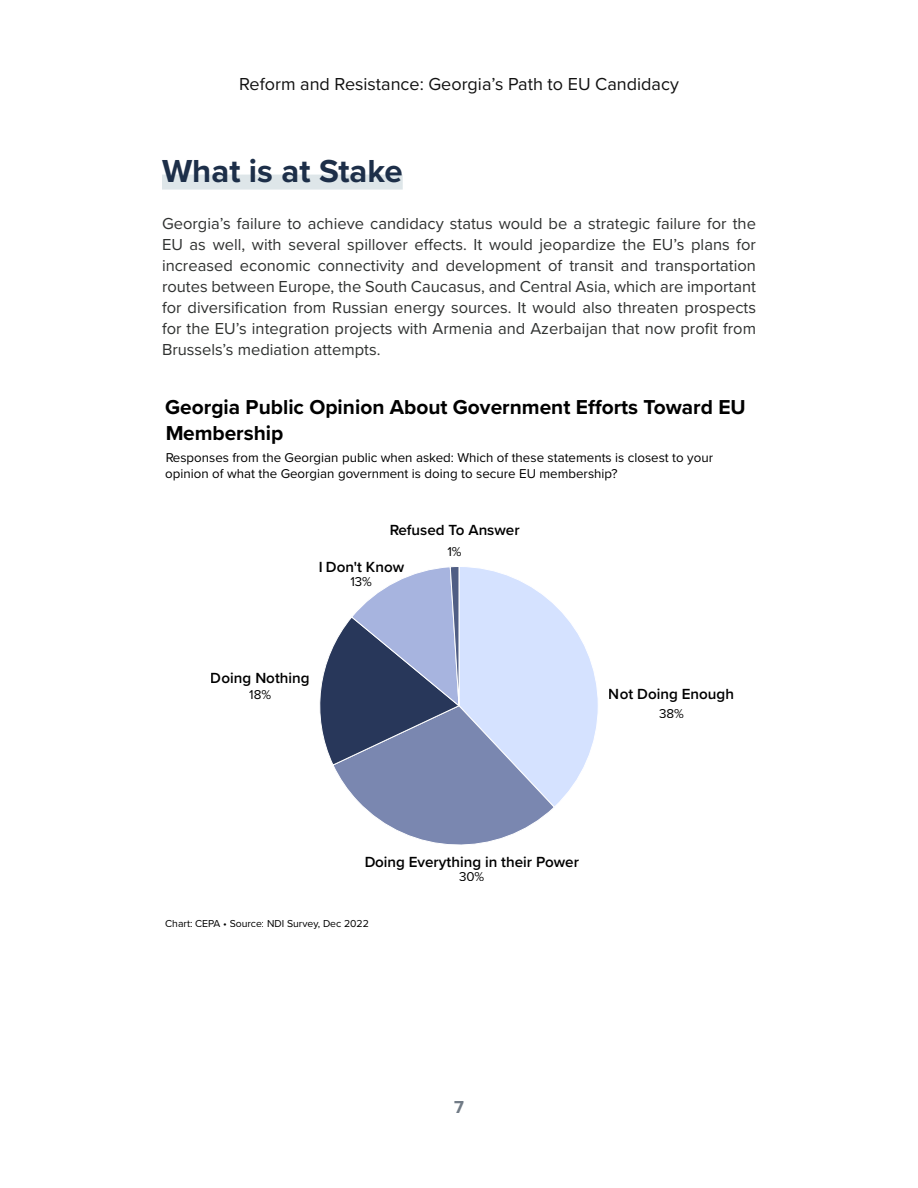
<style>
.page{position:relative;width:918px;height:1188px;background:#fff}
.page>*{position:absolute;margin:0;border:0;box-sizing:border-box;transform-origin:0 0}
.t1{font:700 33px "Proxima Nova";color:#1d2f49}
.t2{font:700 20.85px/25.7px "Proxima Nova";color:#000}
.t3{font:18px "Proxima Nova";color:#121212}
.t4{font:700 18px "Proxima Nova";color:#717b86}
.t5{font:16.5px/21px "Proxima Nova";color:#303231;text-align:justify}
.t6{font:600 15.15px "Proxima Nova";color:#000}
.t7{font:13.35px/16.2px "Proxima Nova";color:#000}
.t8{font:10.5px "Proxima Nova";color:#000}
</style>
<div class="page">
<div style="left:162px;top:175px;width:241px;height:15px;background:#dee6e9"></div>
<svg style="left:319px;top:566px;width:279px;height:279px"></svg>
<p class="t3" style="left:239px;top:71px;width:441px">Reform and Resistance: Georgia’s Path to EU Candidacy</p>
<h1 class="t1" style="left:162px;top:146px;width:242px">What is at Stake</h1>
<p class="t5" style="left:162px;top:213px;width:596px">Georgia’s failure to achieve candidacy status would be a strategic failure for the EU as well, with several spillover effects. It would jeopardize the EU’s plans for increased economic connectivity and development of transit and transportation routes between Europe, the South Caucasus, and Central Asia, which are important for diversification from Russian energy sources. It would also threaten prospects for the EU’s integration projects with Armenia and Azerbaijan that now profit from Brussels’s mediation attempts.</p>
<p class="t2" style="left:165px;top:394px;width:582px">Georgia Public Opinion About Government E orts Toward EU<br>Membership</p>
<p class="t7" style="left:165px;top:449px;width:549px">Responses from the Georgian public when asked: Which of these statements is closest to your opinion of what the Georgian government is doing to secure EU membership?</p>
<p class="t6" style="left:389px;top:519px;width:132px">Refused To Answer</p>
<p class="t6" style="left:318px;top:556px;width:88px">I Don't Know</p>
<p class="t7" style="left:350px;top:573px;width:23px">13%</p>
<p class="t6" style="left:211px;top:666px;width:100px">Doing Nothing</p>
<p class="t7" style="left:249px;top:686px;width:23px">18%</p>
<p class="t7" style="left:447px;top:543px;width:16px">1%</p>
<p class="t6" style="left:609px;top:683px;width:127px">Not Doing Enough</p>
<p class="t7" style="left:659px;top:705px;width:26px">38%</p>
<p class="t6" style="left:364px;top:850px;width:216px">Doing Everything in their Power</p>
<p class="t8" style="left:165px;top:916px;width:205px">Chart: CEPA • Source: NDI Survey, Dec 2022</p>
<p class="t7" style="left:459px;top:868px;width:27px">30%</p>
<p class="t4" style="left:454px;top:1094px;width:11px">7</p>
</div>
